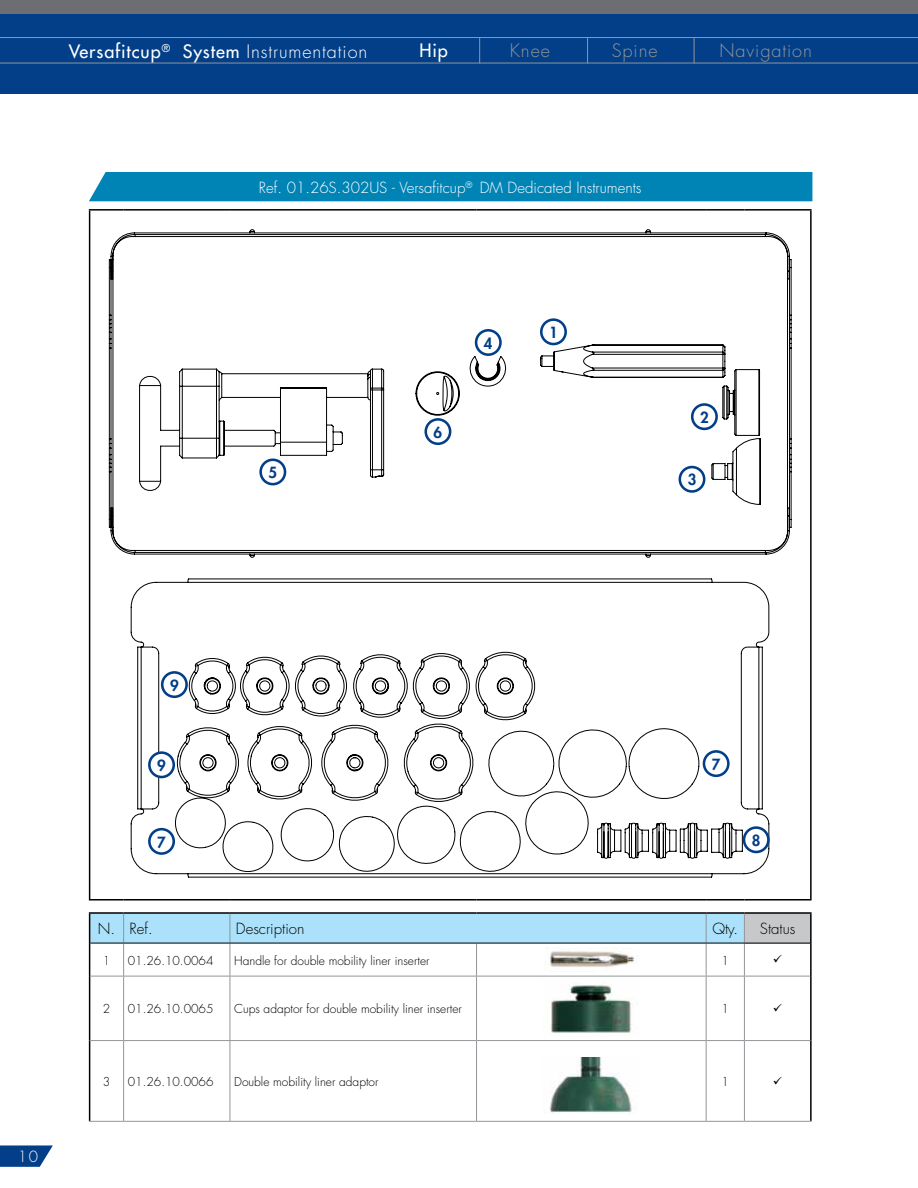
<style>
.page{position:relative;width:918px;height:1188px;background:#fff}
.page>*{position:absolute;margin:0;border:0;box-sizing:border-box;transform-origin:0 0}
.t1{font:500 18px "Futura Std";letter-spacing:.05em;color:#fff}
.t2{font:300 18px "Futura Std";letter-spacing:.05em;color:#939598}
.t3{font:300 15px "Futura Std";color:#fff}
.t4{font:300 15px "Futura Std";color:#000}
.t5{font:800 15px "Futura Std";color:#023f88}
.t6{font:300 12px "Futura Std";color:#000}
.s1{font-weight:300}
</style>
<div class="page">
<svg style="left:0;top:1145px;width:53px;height:22px"></svg>
<div style="left:0;top:14px;width:918px;height:79px;background:#023f88"></div>
<div style="left:0;top:0;width:918px;height:14px;background:#6d6e71"></div>
<hr style="left:0;top:37px;width:918px;height:1px;background:#939598">
<hr style="left:0;top:63px;width:918px;height:1px;background:#939598">
<svg style="left:479px;top:38px;width:1px;height:25px"></svg>
<svg style="left:587px;top:38px;width:1px;height:25px"></svg>
<svg style="left:694px;top:38px;width:1px;height:25px"></svg>
<div style="left:89px;top:172px;width:723px;height:29px;background:#0084b6"></div>
<div style="left:744px;top:913px;width:67px;height:30px;background:#c7c8ca"></div>
<hr style="left:89px;top:211px;width:1px;height:688px;background:#000">
<hr style="left:810px;top:211px;width:2px;height:688px;background:#000">
<hr style="left:89px;top:209px;width:35px;height:2px;background:#000">
<hr style="left:124px;top:209px;width:106px;height:2px;background:#000">
<hr style="left:230px;top:209px;width:247px;height:2px;background:#000">
<hr style="left:477px;top:209px;width:229px;height:2px;background:#000">
<hr style="left:706px;top:209px;width:38px;height:2px;background:#000">
<hr style="left:744px;top:209px;width:68px;height:2px;background:#000">
<hr style="left:89px;top:899px;width:35px;height:2px;background:#000">
<hr style="left:124px;top:899px;width:106px;height:2px;background:#000">
<hr style="left:230px;top:899px;width:247px;height:2px;background:#000">
<hr style="left:477px;top:899px;width:229px;height:2px;background:#000">
<hr style="left:706px;top:899px;width:38px;height:2px;background:#000">
<hr style="left:744px;top:899px;width:68px;height:2px;background:#000">
<hr style="left:89px;top:912px;width:35px;height:2px;background:#000">
<hr style="left:124px;top:912px;width:106px;height:2px;background:#000">
<hr style="left:230px;top:912px;width:247px;height:2px;background:#000">
<hr style="left:477px;top:912px;width:229px;height:2px;background:#000">
<hr style="left:706px;top:912px;width:38px;height:2px;background:#000">
<hr style="left:744px;top:912px;width:68px;height:2px;background:#000">
<hr style="left:810px;top:914px;width:2px;height:29px;background:#000">
<hr style="left:89px;top:943px;width:1px;height:33px;background:#000">
<hr style="left:810px;top:943px;width:2px;height:33px;background:#000">
<hr style="left:89px;top:976px;width:1px;height:65px;background:#000">
<hr style="left:810px;top:976px;width:2px;height:65px;background:#000">
<hr style="left:89px;top:1041px;width:1px;height:80px;background:#000">
<hr style="left:810px;top:1041px;width:2px;height:80px;background:#000">
<svg style="left:89px;top:913px;width:656px;height:30px;background:#a3d6ee"></svg>
<hr style="left:123px;top:943px;width:1px;height:33px;background:#939598">
<hr style="left:230px;top:943px;width:1px;height:33px;background:#939598">
<hr style="left:476px;top:943px;width:1px;height:33px;background:#939598">
<hr style="left:706px;top:943px;width:1px;height:33px;background:#939598">
<hr style="left:744px;top:943px;width:1px;height:33px;background:#939598">
<hr style="left:90px;top:976px;width:34px;height:1px;background:#939598">
<hr style="left:124px;top:976px;width:106px;height:1px;background:#939598">
<hr style="left:123px;top:976px;width:1px;height:64px;background:#939598">
<hr style="left:230px;top:976px;width:247px;height:1px;background:#939598">
<hr style="left:230px;top:976px;width:1px;height:64px;background:#939598">
<hr style="left:477px;top:976px;width:229px;height:1px;background:#939598">
<hr style="left:476px;top:976px;width:1px;height:64px;background:#939598">
<hr style="left:706px;top:976px;width:38px;height:1px;background:#939598">
<hr style="left:706px;top:976px;width:1px;height:64px;background:#939598">
<hr style="left:744px;top:976px;width:66px;height:1px;background:#939598">
<hr style="left:744px;top:976px;width:1px;height:64px;background:#939598">
<hr style="left:123px;top:1041px;width:1px;height:80px;background:#939598">
<hr style="left:230px;top:1041px;width:1px;height:80px;background:#939598">
<hr style="left:476px;top:1041px;width:1px;height:80px;background:#939598">
<hr style="left:706px;top:1041px;width:1px;height:80px;background:#939598">
<hr style="left:744px;top:1041px;width:1px;height:80px;background:#939598">
<hr style="left:90px;top:943px;width:34px;height:1px;background:#000">
<hr style="left:124px;top:943px;width:106px;height:1px;background:#000">
<hr style="left:230px;top:943px;width:247px;height:1px;background:#000">
<hr style="left:477px;top:943px;width:229px;height:1px;background:#000">
<hr style="left:706px;top:943px;width:38px;height:1px;background:#000">
<hr style="left:744px;top:943px;width:66px;height:1px;background:#000">
<hr style="left:90px;top:1040px;width:34px;height:1px;background:#939598">
<hr style="left:124px;top:1040px;width:106px;height:1px;background:#939598">
<hr style="left:230px;top:1040px;width:247px;height:1px;background:#939598">
<hr style="left:477px;top:1040px;width:229px;height:1px;background:#939598">
<hr style="left:706px;top:1040px;width:38px;height:1px;background:#939598">
<hr style="left:744px;top:1040px;width:66px;height:1px;background:#939598">
<hr style="left:89px;top:1121px;width:35px;height:1px;background:#939598">
<hr style="left:124px;top:1121px;width:106px;height:1px;background:#939598">
<hr style="left:230px;top:1121px;width:247px;height:1px;background:#939598">
<hr style="left:477px;top:1121px;width:229px;height:1px;background:#939598">
<hr style="left:706px;top:1121px;width:38px;height:1px;background:#939598">
<hr style="left:744px;top:1121px;width:68px;height:1px;background:#939598">
<svg style="left:109px;top:229px;width:682px;height:329px"></svg>
<div style="left:692px;top:405px;width:25px;height:24px;background:#fff;border-radius:50%"></div>
<div style="left:691px;top:403px;width:27px;height:27px;border:3px solid #023f88;border-radius:50%"></div>
<div style="left:426px;top:419px;width:24px;height:25px;background:#fff;border-radius:50%"></div>
<div style="left:424px;top:418px;width:27px;height:27px;border:3px solid #023f88;border-radius:50%"></div>
<div style="left:476px;top:330px;width:24px;height:25px;background:#fff;border-radius:50%"></div>
<div style="left:475px;top:329px;width:27px;height:27px;border:3px solid #023f88;border-radius:50%"></div>
<div style="left:680px;top:467px;width:24px;height:24px;background:#fff;border-radius:50%"></div>
<div style="left:679px;top:466px;width:26px;height:27px;border:3px solid #023f88;border-radius:50%"></div>
<div style="left:541px;top:320px;width:25px;height:24px;background:#fff;border-radius:50%"></div>
<div style="left:540px;top:318px;width:27px;height:27px;border:3px solid #023f88;border-radius:50%"></div>
<div style="left:261px;top:460px;width:24px;height:24px;background:#fff;border-radius:50%"></div>
<div style="left:259px;top:459px;width:27px;height:26px;border:3px solid #023f88;border-radius:50%"></div>
<svg style="left:131px;top:579px;width:638px;height:299px"></svg>
<div style="left:149px;top:753px;width:25px;height:24px;background:#fff;border-radius:50%"></div>
<div style="left:148px;top:751px;width:27px;height:27px;border:3px solid #023f88;border-radius:50%"></div>
<div style="left:744px;top:828px;width:24px;height:24px;background:#fff;border-radius:50%"></div>
<div style="left:743px;top:826px;width:27px;height:27px;border:3px solid #023f88;border-radius:50%"></div>
<div style="left:704px;top:751px;width:24px;height:25px;background:#fff;border-radius:50%"></div>
<div style="left:703px;top:750px;width:27px;height:27px;border:3px solid #023f88;border-radius:50%"></div>
<div style="left:149px;top:829px;width:25px;height:25px;background:#fff;border-radius:50%"></div>
<div style="left:148px;top:828px;width:27px;height:27px;border:3px solid #023f88;border-radius:50%"></div>
<div style="left:162px;top:672px;width:25px;height:25px;background:#fff;border-radius:50%"></div>
<div style="left:161px;top:671px;width:27px;height:27px;border:3px solid #023f88;border-radius:50%"></div>
<img style="left:544px;top:947px;width:91px;height:25px">
<img style="left:551px;top:985px;width:80px;height:48px">
<img style="left:549px;top:1057px;width:83px;height:57px">
<h1 class="t1" style="left:69px;top:40px;width:300px">Versafitcup<sup>®</sup> System <span class="s1">Instrumentation</span></h1>
<h1 class="t1" style="left:419px;top:39px;width:30px">Hip</h1>
<h1 class="t2" style="left:510px;top:40px;width:42px">Knee</h1>
<h1 class="t2" style="left:612px;top:40px;width:47px">Spine</h1>
<h1 class="t2" style="left:720px;top:40px;width:94px">Navigation</h1>
<p class="t3" style="left:259px;top:178px;width:384px">Ref. 01.26s .302us - Versafitcup<sup>®</sup> dm Dedicated Instruments</p>
<p class="t5" style="left:269px;top:463px;width:10px">5</p>
<p class="t5" style="left:434px;top:423px;width:10px">6</p>
<p class="t5" style="left:484px;top:334px;width:10px">4</p>
<p class="t5" style="left:549px;top:323px;width:10px">1</p>
<p class="t5" style="left:700px;top:408px;width:10px">2</p>
<p class="t5" style="left:688px;top:470px;width:10px">3</p>
<p class="t3" style="left:18px;top:1148px;width:22px">10</p>
<p class="t5" style="left:170px;top:676px;width:10px">9</p>
<p class="t5" style="left:157px;top:756px;width:10px">9</p>
<p class="t5" style="left:157px;top:833px;width:10px">7</p>
<p class="t5" style="left:712px;top:755px;width:10px">7</p>
<p class="t5" style="left:752px;top:831px;width:10px">8</p>
<p class="t4" style="left:98px;top:920px;width:56px">N. Ref.</p>
<p class="t4" style="left:236px;top:920px;width:70px">Description</p>
<p class="t4" style="left:713px;top:920px;width:27px">Qty.</p>
<p class="t4" style="left:760px;top:920px;width:37px">Status</p>
<p class="t6" style="left:103px;top:953px;width:9px">1</p>
<p class="t6" style="left:128px;top:953px;width:87px">01.26.10.0064</p>
<p class="t6" style="left:234px;top:953px;width:197px">Handle for double mobility liner inserter</p>
<p class="t6" style="left:722px;top:953px;width:9px">1</p>
<p class="t6" style="left:103px;top:1002px;width:9px">2</p>
<p class="t6" style="left:128px;top:1002px;width:87px">01.26.10.0065</p>
<p class="t6" style="left:234px;top:1002px;width:229px">Cups adaptor for double mobility liner inserter</p>
<p class="t6" style="left:722px;top:1002px;width:9px">1</p>
<p class="t6" style="left:103px;top:1074px;width:9px">3</p>
<p class="t6" style="left:128px;top:1074px;width:87px">01.26.10.0066</p>
<p class="t6" style="left:234px;top:1074px;width:146px">Double mobility liner adaptor</p>
<p class="t6" style="left:722px;top:1074px;width:9px">1</p>
</div>
